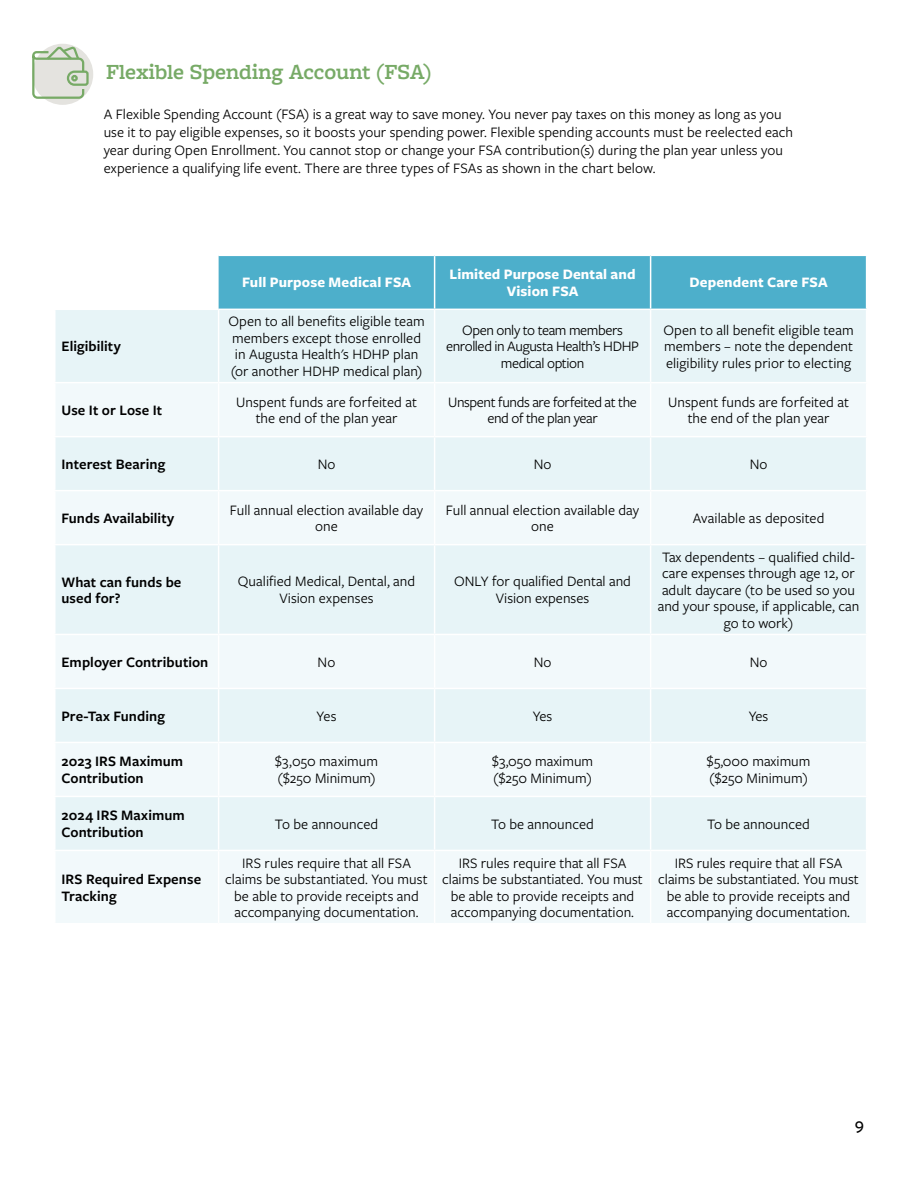
<style>
.page{position:relative;width:918px;height:1188px;background:#fff}
.page>*{position:absolute;margin:0;border:0;box-sizing:border-box;transform-origin:0 0}
.t1{font:600 22.5px "Freight Macro Pro";letter-spacing:-.005em;color:#7a6}
.t2{font:500 18px "Freight Sans Pro";color:#000}
.t3{font:15px/16.5px "Freight Sans Pro";color:#000;text-align:center}
.t4{font:600 15px/16.5px "Freight Sans Pro";letter-spacing:.005em;color:#000}
.t5{font:15px/16.5px "Freight Sans Pro";letter-spacing:-.025em;color:#000;text-align:center}
.t6{font:700 15px/16.5px "Freight Sans Pro";letter-spacing:.005em;color:#fff;text-align:center}
</style>
<div class="page">
<div style="left:32px;top:44px;width:61px;height:61px;background:#e4e3df;border-radius:50%"></div>
<svg style="left:32px;top:47px;width:57px;height:52px"></svg>
<div style="left:219px;top:256px;width:647px;height:53px;background:#4dafcb"></div>
<div style="left:56px;top:310px;width:810px;height:72px;background:#e7f4f7"></div>
<svg style="left:56px;top:384px;width:810px;height:539px;fill:#f2f9fb"></svg>
<hr style="left:434px;top:256px;width:1px;height:53px;background:#fff">
<hr style="left:650px;top:256px;width:1px;height:53px;background:#fff">
<hr style="left:434px;top:491px;width:1px;height:53px;background:#fff">
<hr style="left:650px;top:491px;width:1px;height:53px;background:#fff">
<hr style="left:434px;top:689px;width:1px;height:53px;background:#fff">
<hr style="left:650px;top:689px;width:1px;height:53px;background:#fff">
<hr style="left:54px;top:436px;width:165px;height:1px;background:#fff">
<hr style="left:54px;top:490px;width:165px;height:1px;background:#fff">
<hr style="left:54px;top:544px;width:165px;height:1px;background:#fff">
<hr style="left:54px;top:634px;width:165px;height:1px;background:#fff">
<hr style="left:54px;top:688px;width:165px;height:1px;background:#fff">
<hr style="left:218px;top:689px;width:1px;height:53px;background:#fff">
<hr style="left:54px;top:742px;width:165px;height:1px;background:#fff">
<hr style="left:54px;top:796px;width:165px;height:1px;background:#fff">
<hr style="left:54px;top:850px;width:165px;height:1px;background:#fff">
<hr style="left:218px;top:310px;width:1px;height:72px;background:#fff">
<hr style="left:218px;top:383px;width:1px;height:53px;background:#fff">
<hr style="left:434px;top:310px;width:1px;height:72px;background:#fff">
<hr style="left:434px;top:383px;width:1px;height:53px;background:#fff">
<hr style="left:434px;top:437px;width:1px;height:53px;background:#fff">
<hr style="left:650px;top:310px;width:1px;height:72px;background:#fff">
<hr style="left:650px;top:383px;width:1px;height:53px;background:#fff">
<hr style="left:650px;top:437px;width:1px;height:53px;background:#fff">
<hr style="left:651px;top:688px;width:216px;height:1px;background:#fff">
<hr style="left:650px;top:545px;width:1px;height:89px;background:#fff">
<hr style="left:650px;top:635px;width:1px;height:53px;background:#fff">
<hr style="left:435px;top:688px;width:216px;height:1px;background:#fff">
<hr style="left:218px;top:635px;width:1px;height:53px;background:#fff">
<hr style="left:434px;top:545px;width:1px;height:89px;background:#fff">
<hr style="left:434px;top:635px;width:1px;height:53px;background:#fff">
<hr style="left:219px;top:688px;width:216px;height:1px;background:#fff">
<hr style="left:218px;top:743px;width:1px;height:53px;background:#fff">
<hr style="left:218px;top:797px;width:1px;height:53px;background:#fff">
<hr style="left:218px;top:851px;width:1px;height:72px;background:#fff">
<hr style="left:219px;top:742px;width:216px;height:1px;background:#fff">
<hr style="left:219px;top:796px;width:216px;height:1px;background:#fff">
<hr style="left:219px;top:850px;width:216px;height:1px;background:#fff">
<hr style="left:434px;top:743px;width:1px;height:53px;background:#fff">
<hr style="left:434px;top:797px;width:1px;height:53px;background:#fff">
<hr style="left:434px;top:851px;width:1px;height:72px;background:#fff">
<hr style="left:435px;top:742px;width:216px;height:1px;background:#fff">
<hr style="left:435px;top:796px;width:216px;height:1px;background:#fff">
<hr style="left:435px;top:850px;width:216px;height:1px;background:#fff">
<hr style="left:650px;top:743px;width:1px;height:53px;background:#fff">
<hr style="left:650px;top:797px;width:1px;height:53px;background:#fff">
<hr style="left:650px;top:851px;width:1px;height:72px;background:#fff">
<hr style="left:651px;top:742px;width:216px;height:1px;background:#fff">
<hr style="left:651px;top:796px;width:216px;height:1px;background:#fff">
<hr style="left:651px;top:850px;width:216px;height:1px;background:#fff">
<hr style="left:219px;top:436px;width:216px;height:1px;background:#fff">
<hr style="left:218px;top:437px;width:1px;height:53px;background:#fff">
<hr style="left:435px;top:436px;width:216px;height:1px;background:#fff">
<hr style="left:651px;top:436px;width:216px;height:1px;background:#fff">
<hr style="left:651px;top:490px;width:216px;height:1px;background:#fff">
<hr style="left:219px;top:490px;width:216px;height:1px;background:#fff">
<hr style="left:218px;top:491px;width:1px;height:53px;background:#fff">
<hr style="left:435px;top:490px;width:216px;height:1px;background:#fff">
<hr style="left:219px;top:544px;width:216px;height:1px;background:#fff">
<hr style="left:218px;top:545px;width:1px;height:89px;background:#fff">
<hr style="left:435px;top:544px;width:216px;height:1px;background:#fff">
<hr style="left:219px;top:634px;width:216px;height:1px;background:#fff">
<hr style="left:435px;top:634px;width:216px;height:1px;background:#fff">
<hr style="left:651px;top:544px;width:216px;height:1px;background:#fff">
<hr style="left:651px;top:634px;width:216px;height:1px;background:#fff">
<h1 class="t1" style="left:106px;top:56px;width:327px">Flexible Spending Account (FSA)</h1>
<p class="t3" style="left:104px;top:105px;width:691px;line-height:18px;text-align:left">A Flexible Spending Account (FSA) is a great way to save money. You never pay taxes on this money as long as you use it to pay eligible expenses, so it boosts your spending power. Flexible spending accounts must be reelected each year during Open Enrollment. You cannot stop or change your FSA contribution(s) during the plan year unless you experience a qualifying life event. There are three types of FSAs as shown in the chart below.</p>
<p class="t4" style="left:61px;top:337px;width:61px">Eligibility</p>
<p class="t6" style="left:242px;top:274px;width:171px">Full Purpose Medical FSA</p>
<p class="t6" style="left:450px;top:265px;width:187px">Limited Purpose Dental and<br>Vision FSA</p>
<p class="t6" style="left:689px;top:274px;width:140px">Dependent Care FSA</p>
<p class="t3" style="left:228px;top:313px;width:198px;text-align:left">Open to all benefits eligible team members except those enrolled in Augusta Health's HDHP plan (or another HDHP medical plan)</p>
<p class="t5" style="left:446px;top:321px;width:194px">Open only to team members enrolled in Augusta Health’s HDHP medical option</p>
<p class="t3" style="left:664px;top:321px;width:192px;text-align:justify">Open to all benefit eligible team members – note the dependent eligibility rules prior to electing</p>
<p class="t4" style="left:61px;top:401px;width:102px">Use It or Lose It</p>
<p class="t3" style="left:236px;top:393px;width:182px">Unspent funds are forfeited at the end of the plan year</p>
<p class="t5" style="left:448px;top:393px;width:190px">Unspent funds are forfeited at the end of the plan year</p>
<p class="t3" style="left:668px;top:393px;width:182px">Unspent funds are forfeited at the end of the plan year</p>
<p class="t4" style="left:61px;top:455px;width:105px">Interest Bearing</p>
<p class="t3" style="left:318px;top:455px;width:19px">No</p>
<p class="t3" style="left:534px;top:455px;width:19px">No</p>
<p class="t3" style="left:750px;top:455px;width:19px">No</p>
<p class="t4" style="left:61px;top:509px;width:114px">Funds Availability</p>
<p class="t3" style="left:230px;top:501px;width:195px">Full annual election available day one</p>
<p class="t3" style="left:446px;top:501px;width:195px">Full annual election available day one</p>
<p class="t3" style="left:693px;top:509px;width:133px">Available as deposited</p>
<p class="t4" style="left:61px;top:573px;width:121px">What can funds be used for?</p>
<p class="t3" style="left:238px;top:573px;width:179px">Qualified Medical, Dental, and<br>Vision expenses</p>
<p class="t3" style="left:454px;top:573px;width:178px">ONLY for qualified Dental and<br>Vision expenses</p>
<p class="t3" style="left:658px;top:548px;width:203px">Tax dependents – qualified child&shy;care expenses through age 12, or adult daycare (to be used so you and your spouse, if applicable, can go to work)</p>
<p class="t4" style="left:61px;top:653px;width:148px">Employer Contribution</p>
<p class="t3" style="left:318px;top:653px;width:19px">No</p>
<p class="t3" style="left:534px;top:653px;width:19px">No</p>
<p class="t3" style="left:750px;top:653px;width:19px">No</p>
<p class="t4" style="left:61px;top:707px;width:105px">Pre-Tax Funding</p>
<p class="t3" style="left:317px;top:707px;width:21px">Yes</p>
<p class="t3" style="left:533px;top:707px;width:21px">Yes</p>
<p class="t3" style="left:749px;top:707px;width:21px">Yes</p>
<p class="t4" style="left:61px;top:753px;width:123px">2023 IRS Maximum<br>Contribution</p>
<p class="t3" style="left:275px;top:753px;width:105px;text-align:left">$3,050 maximum ($250 Minimum)</p>
<p class="t3" style="left:492px;top:753px;width:103px;text-align:left">$3,050 maximum ($250 Minimum)</p>
<p class="t3" style="left:707px;top:753px;width:105px;text-align:left">$5,000 maximum ($250 Minimum)</p>
<p class="t4" style="left:61px;top:807px;width:125px">2024 IRS Maximum<br>Contribution</p>
<p class="t3" style="left:275px;top:815px;width:105px">To be announced</p>
<p class="t3" style="left:491px;top:815px;width:104px">To be announced</p>
<p class="t3" style="left:707px;top:815px;width:104px">To be announced</p>
<p class="t4" style="left:61px;top:870px;width:141px">IRS Required Expense<br>Tracking</p>
<p class="t3" style="left:225px;top:854px;width:204px">IRS rules require that all FSA claims be substantiated. You must be able to provide receipts and accompanying documentation.</p>
<p class="t3" style="left:442px;top:854px;width:202px">IRS rules require that all FSA claims be substantiated. You must be able to provide receipts and accompanying documentation.</p>
<p class="t3" style="left:658px;top:854px;width:202px">IRS rules require that all FSA claims be substantiated. You must be able to provide receipts and accompanying documentation.</p>
<p class="t2" style="left:855px;top:1112px;width:11px">9</p>
</div>
